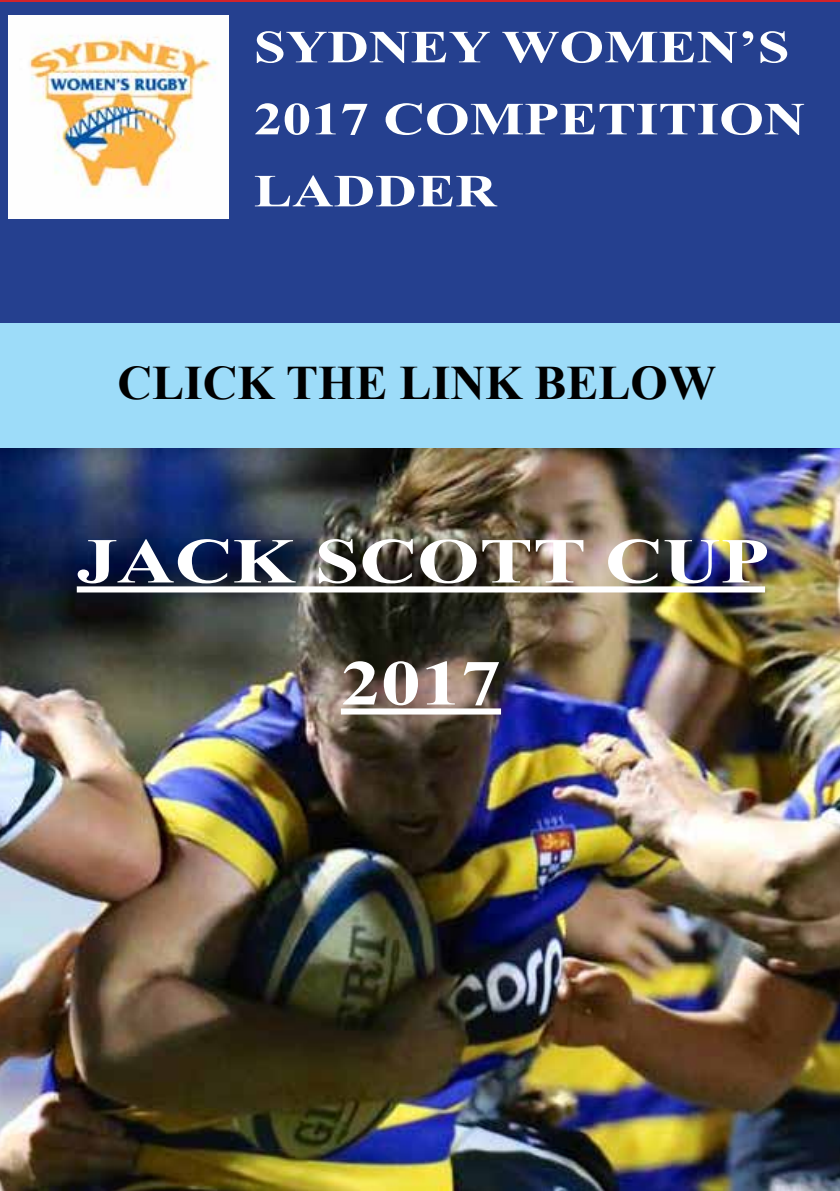
<style>
.page{position:relative;width:840px;height:1191px;background:#fff}
.page>*{position:absolute;margin:0;border:0;box-sizing:border-box;transform-origin:0 0}
.t1{font:700 64px/122px "Times New Roman";color:#fff;text-align:center;scale:1.25 1}
.t2{font:700 48px "Times New Roman";color:#000}
.t3{font:700 46px/72px "Times New Roman";color:#feffff;scale:1.25 1}
.s1{color:#fefefe}
</style>
<div class="page">
<div style="left:0;top:0;width:839px;height:323px;background:#25408f"></div>
<img style="left:0;top:448px;width:839px;height:743px">
<div style="left:0;top:323px;width:839px;height:125px;background:#9ddcf9"></div>
<img style="left:9px;top:15px;width:219px;height:203px">
<div style="left:77px;top:586px;width:687px;height:6px;background:#fff"></div>
<div style="left:340px;top:708px;width:160px;height:6px;background:#fff"></div>
<p class="t3" style="left:254px;top:10px;width:442px">SYDNEY WOMEN’S<br><span class="s1">2</span>017 COMPETITION<br>LADDER</p>
<p class="t2" style="left:117px;top:350px;width:599px">CLICK THE LINK BELOW</p>
<h1 class="t1" style="left:77px;top:498px;width:555px">JACK SCOTT CUP<br>2017</h1>
</div>
